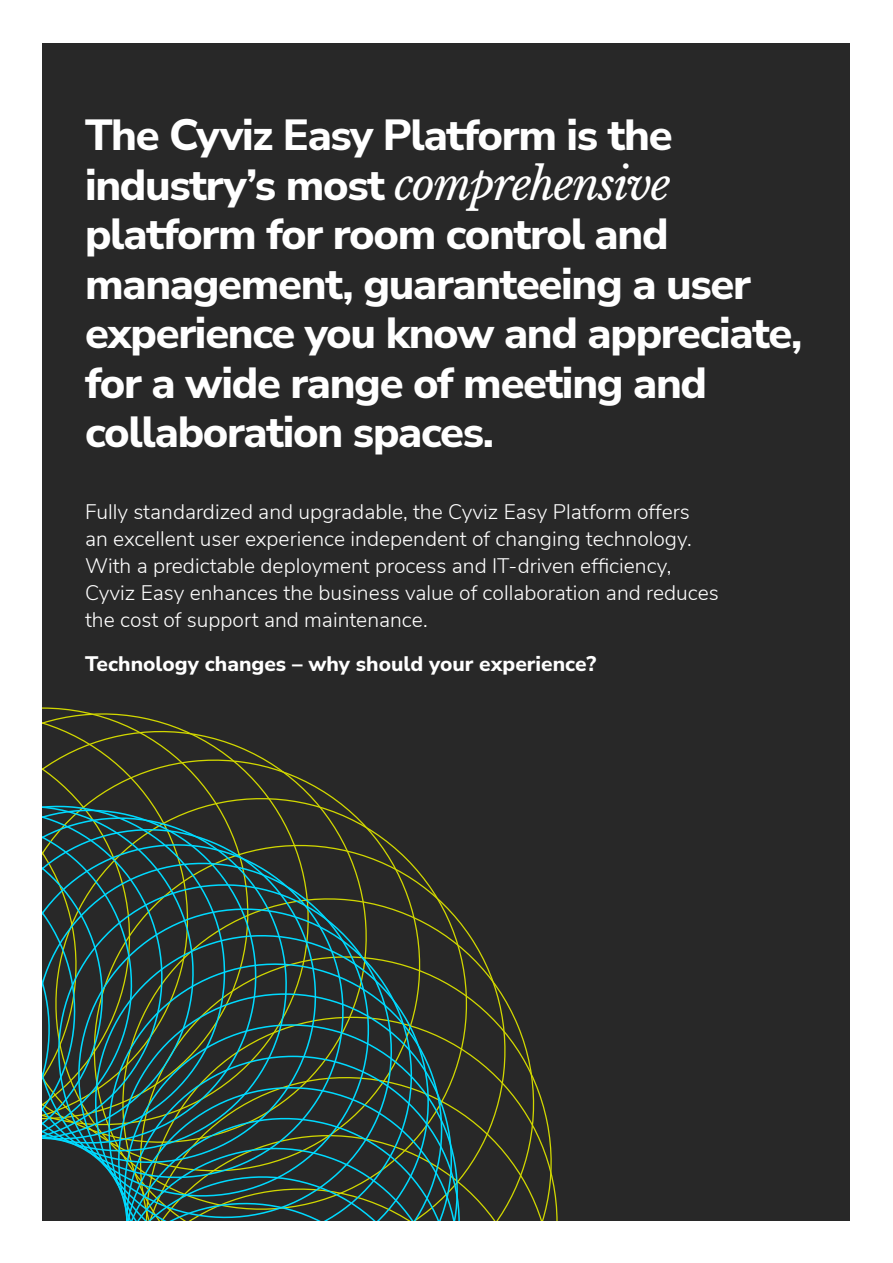
<style>
.page{position:relative;width:893px;height:1263px;background:#fff}
.page>*{position:absolute;margin:0;border:0;box-sizing:border-box;transform-origin:0 0}
.t1{font:800 43.5px/49.5px "Nunito Sans";letter-spacing:-.03em;color:#fff}
.t2{font:300 21px/27px "Nunito Sans";color:#fff}
.t3{font:800 21px "Nunito Sans";color:#fff}
.s1{font-family:"Libre Baskerville";font-weight:400;font-style:italic}
</style>
<div class="page">
<div style="left:43px;top:43px;width:807px;height:1177px;background:#282828"></div>
<svg style="left:533px;top:1076px;width:25px;height:144px"></svg>
<svg style="left:43px;top:730px;width:490px;height:490px"></svg>
<svg style="left:43px;top:806px;width:296px;height:16px"></svg>
<svg style="left:43px;top:822px;width:323px;height:21px"></svg>
<svg style="left:43px;top:843px;width:346px;height:22px"></svg>
<svg style="left:43px;top:865px;width:368px;height:355px"></svg>
<svg style="left:55px;top:885px;width:381px;height:335px"></svg>
<svg style="left:70px;top:910px;width:384px;height:310px"></svg>
<svg style="left:85px;top:940px;width:375px;height:280px"></svg>
<svg style="left:99px;top:975px;width:361px;height:245px"></svg>
<svg style="left:113px;top:1013px;width:347px;height:207px"></svg>
<h1 class="t1" style="left:85px;top:109px;width:719px">The Cyviz Easy Platform is the industry’s most <span class="s1">comprehensive </span>platform for room control and management, guaranteeing a user experience you know and appreciate, for a wide range of meeting and collaboration spaces.</h1>
<p class="t2" style="left:85px;top:497px;width:635px">Fully standardized and upgradable, the Cyviz Easy Platform offers<br>an excellent user experience independent of changing technology.<br>With a predictable deployment process and IT-driven efficiency, Cyviz Easy enhances the business value of collaboration and reduces the cost of support and maintenance.</p>
<p class="t3" style="left:85px;top:649px;width:513px">Technology changes – why should your experience?</p>
</div>
